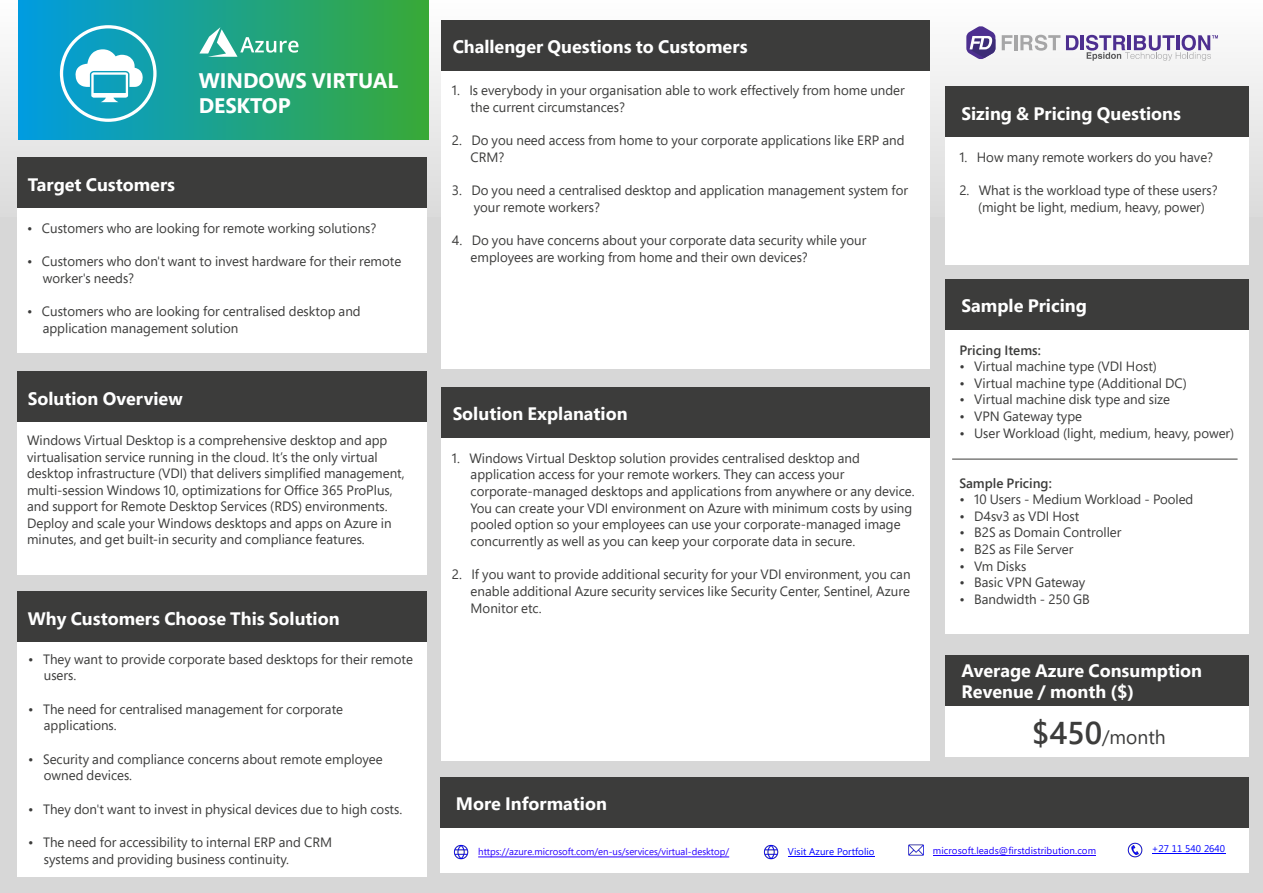
<style>
.page{position:relative;width:1263px;height:893px;background:#d7d7d7}
.page>*{position:absolute;margin:0;border:0;box-sizing:border-box;transform-origin:0 0}
.t1{font:700 21px/25.2px "Segoe Pro";color:#fff}
.t2{font:19.5px "Segoe Pro";color:#3c3c3b}
.t3{font:700 18px/21.6px "Segoe Pro";color:#fff}
.t4{font:13.5px/16.6px "Segoe Pro";color:#3c3c3b}
.t5{font:600 13.5px "Segoe Pro";color:#3c3c3b}
.t6{font:9.75px "Segoe Pro";color:#2b00ff}
.t7{font:9.75px "Segoe UI";letter-spacing:.005em;color:#1e00ff}
.t8{font:9.75px "Segoe UI";letter-spacing:.005em;color:#00f}
.s1{font-weight:600;font-size:31.5px}
</style>
<div class="page">
<div style="left:0;top:0;width:1263px;height:216px;background:linear-gradient(to bottom,#f6faf9,#d4d6d6)"></div>
<svg style="left:1002px;top:35px;width:10px;height:15px"></svg>
<hr style="left:1014px;top:35px;width:3px;height:15px;background:#a6a6a7">
<svg style="left:1020px;top:35px;width:40px;height:16px"></svg>
<svg style="left:1066px;top:35px;width:12px;height:15px"></svg>
<hr style="left:1081px;top:35px;width:3px;height:15px;background:#4d2f90">
<svg style="left:1086px;top:35px;width:132px;height:26px;background:#beb6d1"></svg>
<svg style="left:966px;top:26px;width:29px;height:33px"></svg>
<div style="left:19px;top:0;width:409px;height:139px;background:linear-gradient(to right,#009ce1,#39a936)"></div>
<div style="left:17px;top:158px;width:409px;height:195px;background:#fff"></div>
<div style="left:17px;top:158px;width:409px;height:50px;background:#3c3c3b"></div>
<div style="left:945px;top:87px;width:304px;height:178px;background:#fff"></div>
<div style="left:945px;top:87px;width:304px;height:50px;background:#3c3c3b"></div>
<div style="left:945px;top:280px;width:304px;height:354px;background:#fff"></div>
<div style="left:945px;top:280px;width:304px;height:50px;background:#3c3c3b"></div>
<div style="left:945px;top:655px;width:304px;height:102px;background:#fff"></div>
<div style="left:945px;top:655px;width:304px;height:50px;background:#3c3c3b"></div>
<div style="left:17px;top:372px;width:409px;height:203px;background:#fff"></div>
<div style="left:17px;top:372px;width:409px;height:50px;background:#3c3c3b"></div>
<div style="left:17px;top:592px;width:409px;height:285px;background:#fff"></div>
<div style="left:17px;top:592px;width:409px;height:50px;background:#3c3c3b"></div>
<div style="left:442px;top:20px;width:488px;height:349px;background:#fff"></div>
<div style="left:442px;top:20px;width:488px;height:50px;background:#3c3c3b"></div>
<div style="left:442px;top:387px;width:488px;height:373px;background:#fff"></div>
<div style="left:442px;top:387px;width:488px;height:51px;background:#3c3c3b"></div>
<hr style="left:952px;top:459px;width:285px;height:1px;background:#3c3c3b">
<svg style="left:199px;top:27px;width:99px;height:30px;background:#57ba9f"></svg>
<svg style="left:60px;top:25px;width:97px;height:97px;background:#4fb9ce"></svg>
<div style="left:440px;top:777px;width:808px;height:95px;background:#fff"></div>
<div style="left:440px;top:777px;width:808px;height:50px;background:#3c3c3b"></div>
<hr style="left:478px;top:857px;width:251px;height:1px;background:#2b00ff">
<img style="left:454px;top:845px;width:15px;height:14px">
<hr style="left:788px;top:856px;width:86px;height:1px;background:#00f">
<img style="left:763px;top:844px;width:15px;height:15px">
<hr style="left:933px;top:855px;width:163px;height:1px;background:#1e00ff">
<img style="left:908px;top:844px;width:15px;height:12px">
<hr style="left:1152px;top:854px;width:73px;height:1px;background:#00f">
<img style="left:1127px;top:842px;width:15px;height:15px">
<h1 class="t1" style="left:199px;top:67px;width:201px">WINDOWS VIRTUAL<br>DESKTOP</h1>
<h3 class="t3" style="left:28px;top:173px;width:149px">Target Customers</h3>
<p class="t4" style="left:27px;top:219px;width:351px">• Customers who are looking for remote working solutions?</p>
<p class="t4" style="left:43px;top:253px;width:360px;text-indent:-16px">• Customers who don't want to invest hardware for their remote worker's needs?</p>
<p class="t4" style="left:43px;top:303px;width:320px;text-indent:-16px">• Customers who are looking for centralised desktop and application management solution</p>
<h3 class="t3" style="left:28px;top:387px;width:156px">Solution Overview</h3>
<p class="t4" style="left:27px;top:432px;width:379px">Windows Virtual Desktop is a comprehensive desktop and app virtualisation service running in the cloud. It’s the only virtual desktop infrastructure (VDI) that delivers simplified management, multi-session Windows 10, optimizations for Office 365 ProPlus, and support for Remote Desktop Services (RDS) environments.<br>Deploy and scale your Windows desktops and apps on Azure in minutes, and get built-in security and compliance features.</p>
<h3 class="t3" style="left:28px;top:607px;width:313px">Why Customers Choose This Solution</h3>
<p class="t4" style="left:44px;top:650px;width:371px;text-indent:-16px">• They want to provide corporate based desktops for their remote users.</p>
<p class="t4" style="left:44px;top:700px;width:301px;text-indent:-16px">• The need for centralised management for corporate applications.</p>
<p class="t4" style="left:44px;top:750px;width:340px;text-indent:-16px">• Security and compliance concerns about remote employee owned devices.</p>
<p class="t4" style="left:28px;top:800px;width:375px">• They don't want to invest in physical devices due to high costs.</p>
<p class="t4" style="left:44px;top:834px;width:290px;text-indent:-16px">• The need for accessibility to internal ERP and CRM systems and providing business continuity.</p>
<h3 class="t3" style="left:453px;top:35px;width:296px">Challenger Questions to Customers</h3>
<p class="t4" style="left:471px;top:82px;width:436px;text-indent:-19px">1. Is everybody in your organisation able to work effectively from home under the current circumstances?</p>
<p class="t4" style="left:471px;top:132px;width:435px;text-indent:-19px">2. Do you need access from home to your corporate applications like ERP and<br>CRM?</p>
<p class="t4" style="left:474px;top:182px;width:436px;text-indent:-22px">3. Do you need a centralised desktop and application management system for your remote workers?</p>
<p class="t4" style="left:471px;top:232px;width:397px;text-indent:-19px">4. Do you have concerns about your corporate data security while your employees are working from home and their own devices?</p>
<h3 class="t3" style="left:453px;top:403px;width:176px">Solution Explanation</h3>
<p class="t4" style="left:471px;top:449px;width:445px;text-indent:-19px">1. Windows Virtual Desktop solution provides centralised desktop and application access for your remote workers. They can access your corporate-managed desktops and applications from anywhere or any device.<br>You can create your VDI environment on Azure with minimum costs by using pooled option so your employees can use your corporate-managed image concurrently as well as you can keep your corporate data in secure.</p>
<p class="t4" style="left:471px;top:566px;width:441px;text-align:justify;text-indent:-19px">2. If you want to provide additional security for your VDI environment, you can enable additional Azure security services like Security Center, Sentinel, Azure Monitor etc.</p>
<h3 class="t3" style="left:961px;top:102px;width:221px">Sizing &amp; Pricing Questions</h3>
<p class="t4" style="left:959px;top:148px;width:255px">1. How many remote workers do you have?</p>
<p class="t4" style="left:959px;top:182px;width:260px;text-align:center">2. What is the workload type of these users? (might be light, medium, heavy, power)</p>
<h3 class="t3" style="left:961px;top:295px;width:127px">Sample Pricing</h3>
<p class="t5" style="left:959px;top:341px;width:83px">Pricing Items:</p>
<p class="t4" style="left:959px;top:358px;width:199px">• Virtual machine type (VDI Host)</p>
<p class="t4" style="left:959px;top:374px;width:229px">• Virtual machine type (Additional DC)</p>
<p class="t4" style="left:959px;top:391px;width:212px">• Virtual machine disk type and size</p>
<p class="t4" style="left:959px;top:408px;width:124px">• VPN Gateway type</p>
<p class="t4" style="left:959px;top:424px;width:276px">• User Workload (light, medium, heavy, power)</p>
<p class="t5" style="left:959px;top:473px;width:94px">Sample Pricing:</p>
<p class="t4" style="left:959px;top:491px;width:236px">• 10 Users - Medium Workload - Pooled</p>
<p class="t4" style="left:959px;top:507px;width:122px">• D4sv3 as VDI Host</p>
<p class="t4" style="left:959px;top:524px;width:164px">• B2S as Domain Controller</p>
<p class="t4" style="left:959px;top:541px;width:116px">• B2S as File Server</p>
<p class="t4" style="left:959px;top:557px;width:68px">• Vm Disks</p>
<p class="t4" style="left:959px;top:574px;width:128px">• Basic VPN Gateway</p>
<p class="t4" style="left:959px;top:590px;width:132px">• Bandwidth - 250 GB</p>
<h3 class="t3" style="left:961px;top:659px;width:242px">Average Azure Consumption<br>Revenue / month ($)</h3>
<h2 class="t2" style="left:1032px;top:723px;width:135px"><span class="s1">$450</span>/month</h2>
<h3 class="t3" style="left:456px;top:792px;width:153px">More Information</h3>
<p class="t6" style="left:478px;top:845px;width:252px">https://azure.microsoft.com/en-us/services/virtual-desktop/</p>
<p class="t8" style="left:788px;top:846px;width:88px">Visit Azure Portfolio</p>
<p class="t7" style="left:933px;top:845px;width:165px">microsoft.leads@firstdistribution.com</p>
<p class="t8" style="left:1152px;top:843px;width:75px">+27 11 540 2640</p>
</div>
